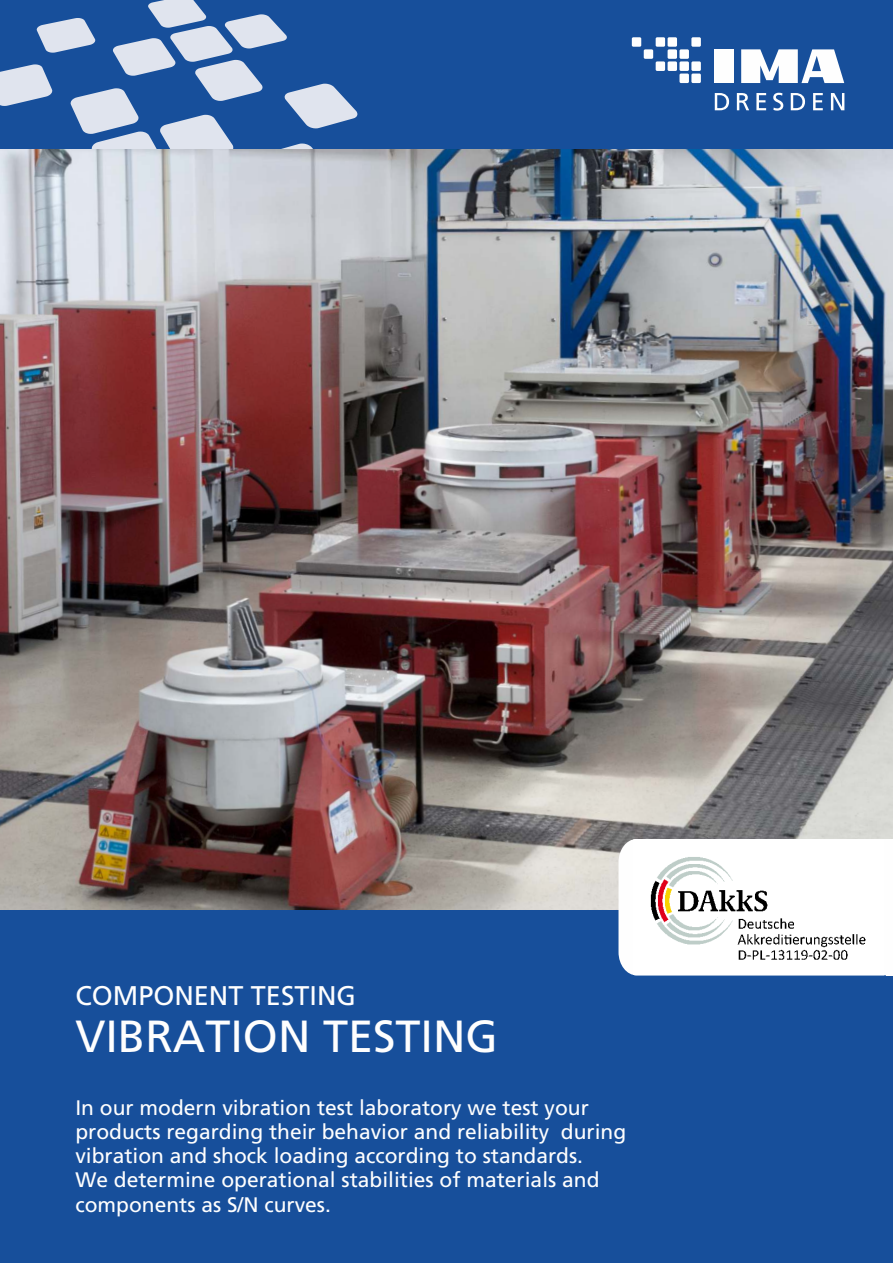
<style>
.page{position:relative;width:893px;height:1263px;background:#fff}
.page>*{position:absolute;margin:0;border:0;box-sizing:border-box;transform-origin:0 0}
.t1{font:45px "Frutiger CE";color:#fefefe}
.t2{font:27px "Frutiger CE";color:#fefefe}
.t3{font:21px/24.3px "Frutiger CE";color:#fefefe}
</style>
<div class="page">
<img style="left:0;top:149px;width:893px;height:761px">
<div style="left:0;top:0;width:893px;height:149px;background:#174f9b"></div>
<svg style="left:0;top:0;width:357px;height:149px"></svg>
<div style="left:0;top:910px;width:893px;height:353px;background:#174f9b"></div>
<div style="left:656px;top:37px;width:9px;height:10px;background:#fefefe"></div>
<div style="left:632px;top:37px;width:9px;height:10px;background:#fefefe"></div>
<div style="left:644px;top:49px;width:9px;height:10px;background:#fefefe"></div>
<div style="left:656px;top:61px;width:9px;height:10px;background:#fefefe"></div>
<div style="left:691px;top:37px;width:10px;height:10px;background:#fefefe"></div>
<div style="left:668px;top:37px;width:9px;height:10px;background:#fefefe"></div>
<div style="left:679px;top:49px;width:10px;height:10px;background:#fefefe"></div>
<div style="left:668px;top:49px;width:9px;height:10px;background:#fefefe"></div>
<div style="left:691px;top:61px;width:10px;height:10px;background:#fefefe"></div>
<div style="left:679px;top:61px;width:10px;height:10px;background:#fefefe"></div>
<div style="left:668px;top:61px;width:9px;height:10px;background:#fefefe"></div>
<div style="left:691px;top:74px;width:10px;height:9px;background:#fefefe"></div>
<div style="left:679px;top:74px;width:10px;height:9px;background:#fefefe"></div>
<div style="left:715px;top:49px;width:19px;height:34px;background:#fefefe"></div>
<svg style="left:715px;top:93px;width:14px;height:17px"></svg>
<svg style="left:737px;top:93px;width:12px;height:17px"></svg>
<svg style="left:756px;top:93px;width:10px;height:17px"></svg>
<svg style="left:773px;top:93px;width:10px;height:18px"></svg>
<svg style="left:791px;top:93px;width:14px;height:17px"></svg>
<svg style="left:813px;top:93px;width:10px;height:17px"></svg>
<svg style="left:831px;top:93px;width:13px;height:17px"></svg>
<svg style="left:741px;top:49px;width:103px;height:34px"></svg>
<svg style="left:618px;top:839px;width:268px;height:136px"></svg>
<img style="left:634px;top:839px;width:250px;height:136px">
<div style="left:886px;top:839px;width:7px;height:136px;background:#fefefe"></div>
<p class="t2" style="left:75px;top:984px;width:282px">COMPONENT TESTING</p>
<h1 class="t1" style="left:75px;top:1019px;width:424px">VIBRATION TESTING</h1>
<p class="t3" style="left:75px;top:1097px;width:552px">In our modern vibration test laboratory we test your products regarding their behavior and reliability during vibration and shock loading according to standards.<br>We determine operational stabilities of materials and components as S/N curves.</p>
</div>
